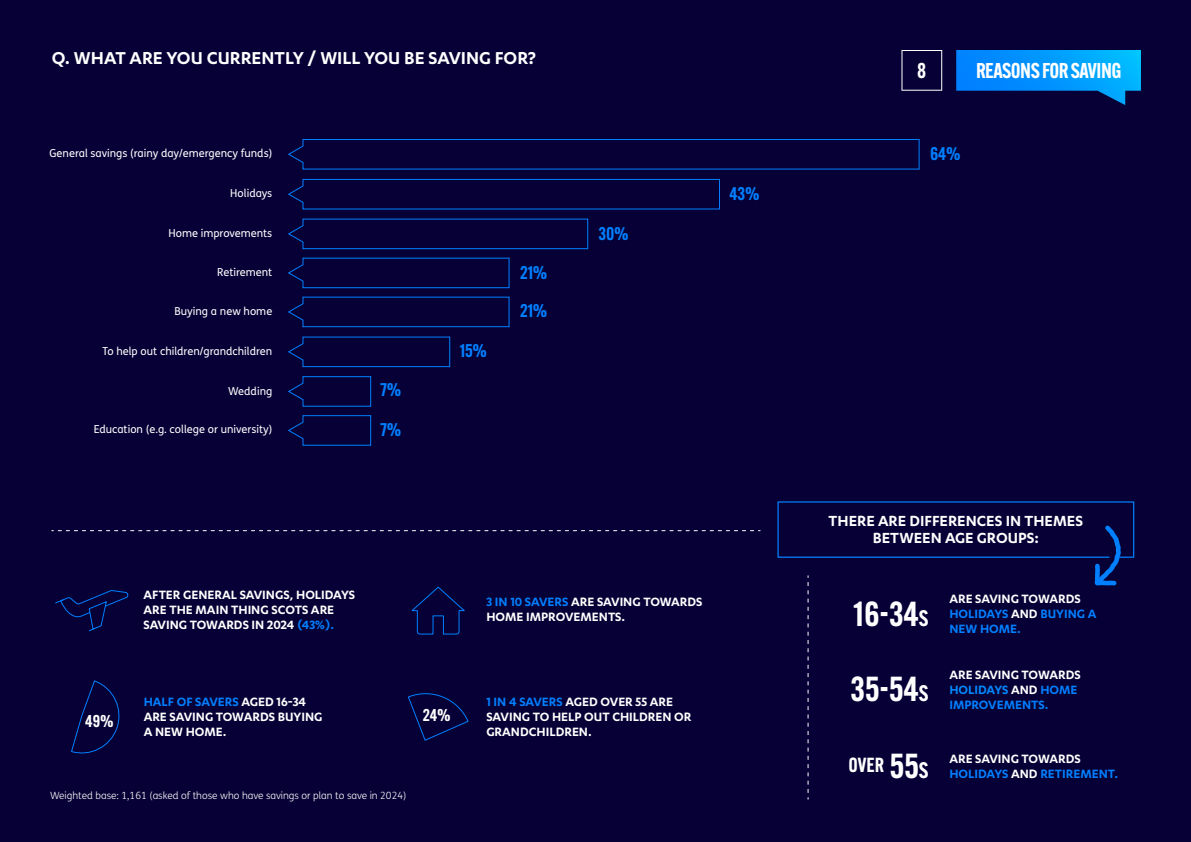
<style>
.page{position:relative;width:1191px;height:842px;background:#070036}
.page>*{position:absolute;margin:0;border:0;box-sizing:border-box;transform-origin:0 0}
.t1{font:600 34px "Alternate Gothic ATF";color:#fff}
.t2{font:600 21px "Alternate Gothic ATF";letter-spacing:-.025em;color:#fff}
.t3{font:600 20px "Karbon";color:#fff}
.t4{font:600 20px "Alternate Gothic ATF";color:#fff}
.t5{font:600 18px "Alternate Gothic ATF";color:#0080ff}
.t6{font:600 17px/17px "Karbon";color:#fff;text-align:center}
.t7{font:600 16.8px "Alternate Gothic ATF";color:#fff}
.t8{font:600 14px/15px "Karbon";color:#fff}
.t9{font:600 14px/15px "Karbon";color:#0080ff}
.t10{font:11px "FS Me";color:#fff}
.t11{font:300 10px "FS Me";color:#fff}
.s1{color:#0080ff}
.s2{color:#fff}
.s3{font-size:22px}
.s4{font-size:34px}
.s5{color:#0089ff}
</style>
<div class="page">
<h3 class="t3" style="left:52px;top:47px;width:485px">Q. WHAT ARE YOU CURRENTLY / WILL YOU BE SAVING FOR?</h3>
<h2 class="t2" style="left:917px;top:57px;width:11px">8</h2>
<h2 class="t2" style="left:976px;top:57px;width:147px">REASONS FOR SAVING</h2>
<p class="t10" style="left:50px;top:146px;width:224px">General savings (rainy day/emergency funds)</p>
<p class="t5" style="left:930px;top:142px;width:32px">64%</p>
<p class="t10" style="left:230px;top:186px;width:43px">Holidays</p>
<p class="t5" style="left:729px;top:182px;width:31px">43%</p>
<p class="t10" style="left:168px;top:225px;width:105px">Home improvements</p>
<p class="t5" style="left:598px;top:222px;width:31px">30%</p>
<p class="t10" style="left:217px;top:265px;width:57px">Retirement</p>
<p class="t5" style="left:520px;top:261px;width:29px">21%</p>
<p class="t10" style="left:175px;top:304px;width:99px">Buying a new home</p>
<p class="t5" style="left:520px;top:299px;width:29px">21%</p>
<p class="t10" style="left:102px;top:343px;width:171px">To help out children/grandchildren</p>
<p class="t5" style="left:460px;top:339px;width:29px">15%</p>
<p class="t10" style="left:228px;top:383px;width:46px">Wedding</p>
<p class="t5" style="left:380px;top:379px;width:22px">7%</p>
<p class="t10" style="left:94px;top:422px;width:180px">Education (e.g. college or university)</p>
<p class="t5" style="left:380px;top:418px;width:22px">7%</p>
<p class="t6" style="left:828px;top:511px;width:256px">THERE ARE DIFFERENCES IN THEMES<br>BETWEEN AGE GROUPS:</p>
<p class="t8" style="left:143px;top:587px;width:213px">AFTER GENERAL SAVINGS, HOLIDAYS<br>ARE THE MAIN THING SCOTS ARE<br>SAVING TOWARDS IN 2024 <span class="s1">(43%).</span></p>
<p class="t8" style="left:486px;top:594px;width:218px"><span class="s1">3 IN 10 SAVERS</span> ARE SAVING TOWARDS<br>HOME IMPROVEMENTS.</p>
<p class="t9" style="left:949px;top:591px;width:148px"><span class="s2">ARE SAVING TOWARDS<br></span>HOLIDAYS <span class="s2">AND</span> BUYING A<br>NEW HOME.</p>
<h1 class="t1" style="left:853px;top:592px;width:76px">16-34<span class="s3">S</span></h1>
<p class="t8" style="left:144px;top:694px;width:180px"><span class="s1">HALF OF SAVERS</span> AGED 16-34<br>ARE SAVING TOWARDS BUYING<br>A NEW HOME.</p>
<p class="t8" style="left:486px;top:694px;width:207px"><span class="s1">1 IN 4 SAVERS</span> AGED OVER 55 ARE<br>SAVING TO HELP OUT CHILDREN OR<br>GRANDCHILDREN.</p>
<p class="t7" style="left:85px;top:710px;width:30px">49%</p>
<p class="t7" style="left:423px;top:705px;width:29px">24%</p>
<p class="t11" style="left:50px;top:789px;width:358px">Weighted base: 1,161 (asked of those who have savings or plan to save in 2024)</p>
<h1 class="t1" style="left:850px;top:667px;width:80px">35-54<span class="s3">S</span></h1>
<h3 class="t4" style="left:848px;top:752px;width:82px">OVER <span class="s4">55</span><span class="s3">S</span></h3>
<p class="t8" style="left:949px;top:667px;width:133px">ARE SAVING TOWARDS<br><span class="s5">HOLIDAYS</span> AND <span class="s1">HOME<br>IMPROVEMENTS.</span></p>
<p class="t8" style="left:949px;top:750px;width:170px">ARE SAVING TOWARDS<br><span class="s1">HOLIDAYS</span> AND <span class="s1">RETIREMENT.</span></p>
</div>
